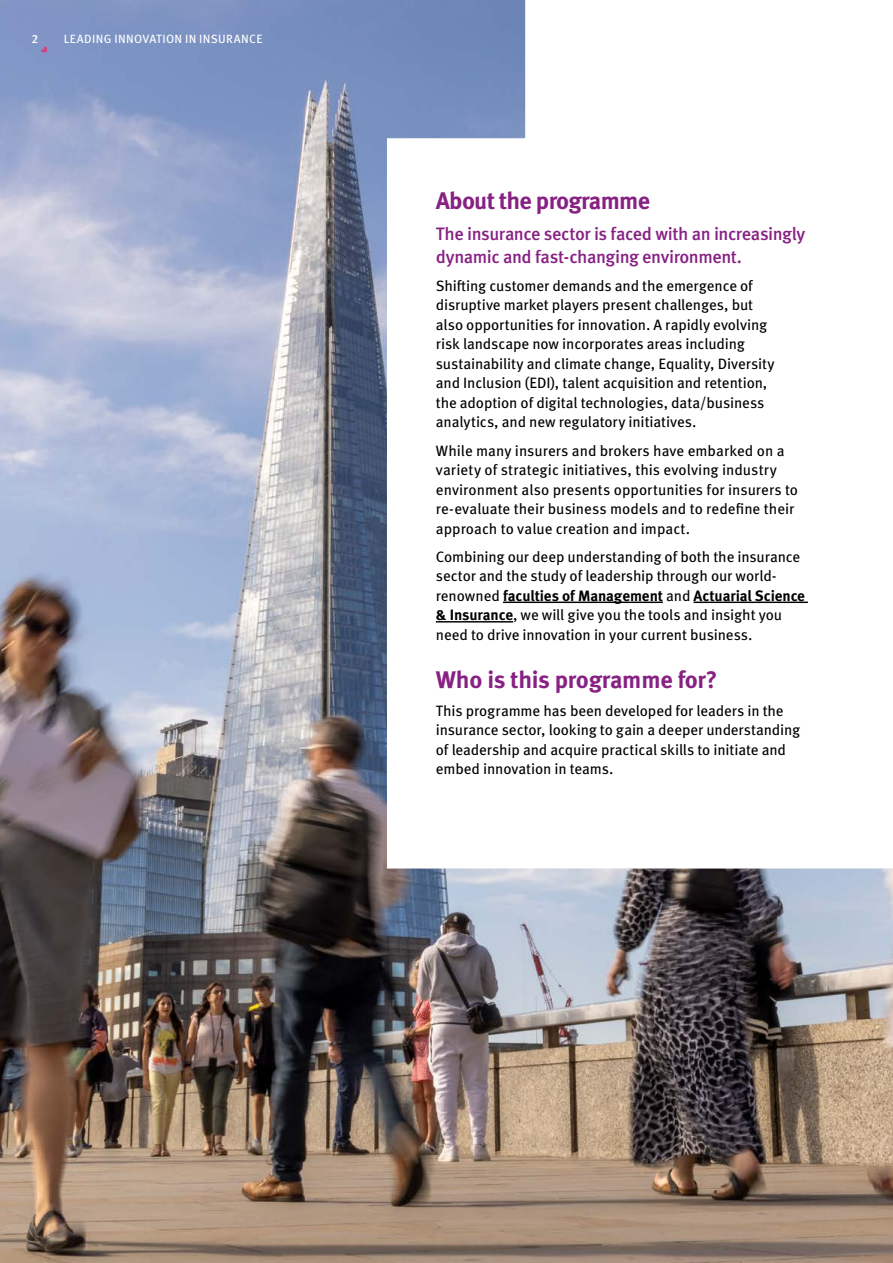
<style>
.page{position:relative;width:893px;height:1263px;background:#fff}
.page>*{position:absolute;margin:0;border:0;box-sizing:border-box;transform-origin:0 0}
.Heading_2{font:700 24px "Meta Pro";letter-spacing:-.025em;color:#872183}
.t1{font:500 18px/22.5px "Meta Pro";letter-spacing:-.03em;color:#872183}
.t2{font:15px/19.5px "Meta Pro";letter-spacing:-.005em;color:#000}
._12__Page_Header__MetaOT_-_Medium__White_{font:12px "Meta Pro";letter-spacing:.03em;color:#fff}
._13__Folio_-_LHP__MetaOT_Medium__Grey_8_1{font:500 12px "Meta Pro";color:#fff}
.s1{font-weight:700}
</style>
<div class="page">
<img style="left:0;top:0;width:893px;height:1263px">
<hr style="left:503px;top:602px;width:160px;height:1px;background:#000">
<hr style="left:694px;top:602px;width:114px;height:1px;background:#000">
<hr style="left:436px;top:621px;width:77px;height:1px;background:#000">
<svg style="left:41px;top:47px;width:6px;height:5px"></svg>
<p class="_13__Folio_-_LHP__MetaOT_Medium__Grey_8_1" style="left:31px;top:29px;width:8px">2</p>
<p class="_12__Page_Header__MetaOT_-_Medium__White_" style="left:64px;top:29px;width:200px">LEADING INNOVATION IN INSURANCE</p>
<p class="Heading_2" style="left:436px;top:182px;width:216px">About the programme</p>
<p class="t1" style="left:436px;top:222px;width:371px">The insurance sector is faced with an increasingly dynamic and fast-changing environment.</p>
<p class="t2" style="left:436px;top:275px;width:340px">Shifting customer demands and the emergence of disruptive market players present challenges, but also opportunities for innovation. A rapidly evolving risk landscape now incorporates areas including sustainability and climate change, Equality, Diversity and Inclusion (EDI), talent acquisition and retention, the adoption of digital technologies, data/business analytics, and new regulatory initiatives.</p>
<p class="t2" style="left:436px;top:439px;width:364px">While many insurers and brokers have embarked on a variety of strategic initiatives, this evolving industry environment also presents opportunities for insurers to re-evaluate their business models and to redefine their approach to value creation and impact.</p>
<p class="t2" style="left:436px;top:545px;width:371px">Combining our deep understanding of both the insurance sector and the study of leadership through our world&shy;renowned <span class="s1">faculties of Management</span> and <span class="s1">Actuarial Science &amp; Insurance</span>, we will give you the tools and insight you need to drive innovation in your current business.</p>
<p class="Heading_2" style="left:436px;top:661px;width:283px">Who is this programme for?</p>
<p class="t2" style="left:436px;top:700px;width:366px">This programme has been developed for leaders in the insurance sector, looking to gain a deeper understanding of leadership and acquire practical skills to initiate and embed innovation in teams.</p>
</div>
